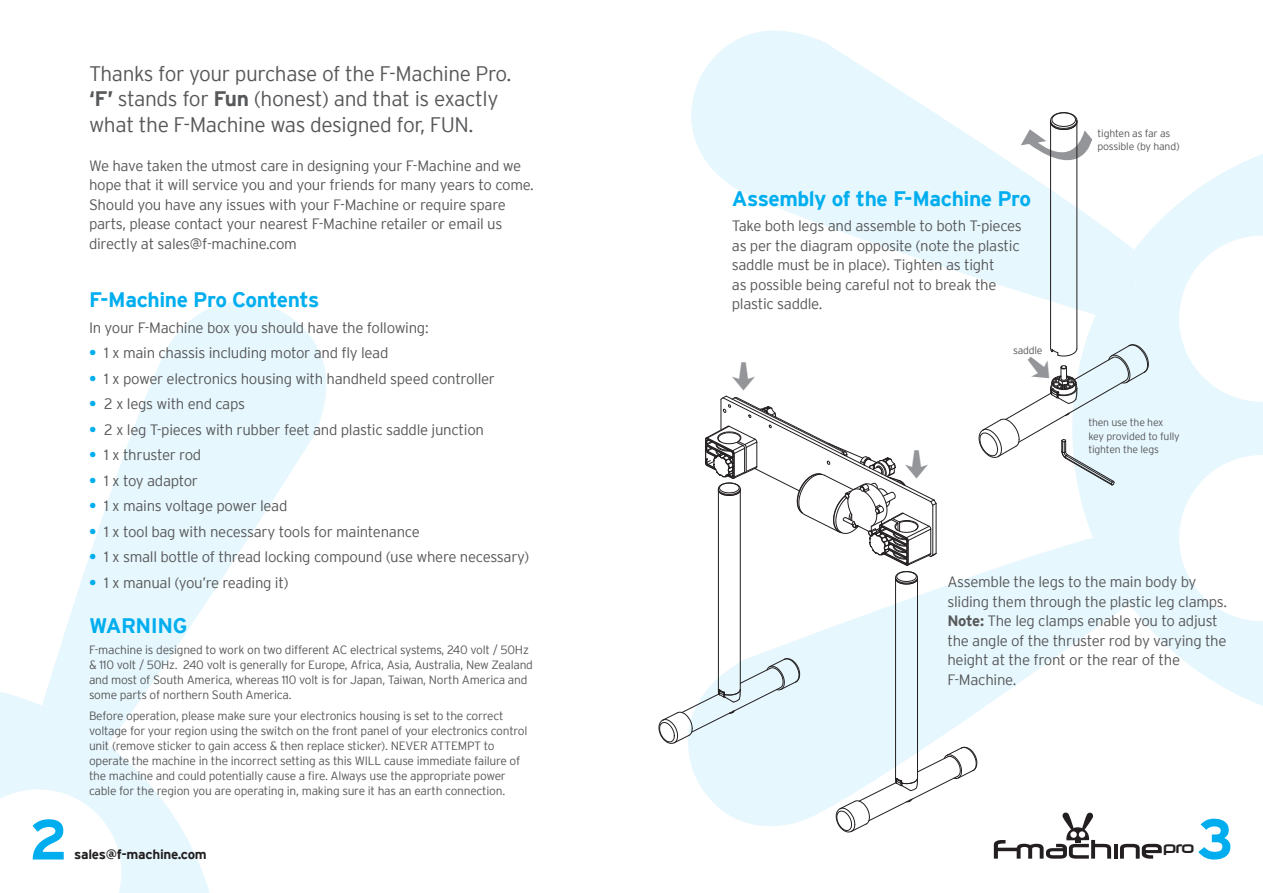
<style>
.page{position:relative;width:1263px;height:893px;background:#fff}
.page>*{position:absolute;margin:0;border:0;box-sizing:border-box;transform-origin:0 0}
.t1{font:700 56.55px "Interstate";color:#00aeef}
.t2{font:22.95px "Pizza Dude Pointers";color:#939598}
.t3{font:300 21px/25.5px "Interstate";letter-spacing:-.02em;color:#57585a}
.t4{font:700 21px "Interstate";letter-spacing:-.02em;color:#00aeef}
.t5{font:300 15px/19.5px "Interstate";letter-spacing:-.02em;color:#57585a}
.t6{font:14.7px "Neuropolitical";color:#231f20}
.t7{font:700 13.5px "Interstate";letter-spacing:-.02em;color:#231f20}
.t8{font:300 12px/15px "Interstate";letter-spacing:-.02em;color:#57585a}
.t9{font:300 10.5px/13.5px "Interstate";letter-spacing:-.02em;color:#57585a}
.s1{font-weight:700}
.s2{font-weight:700;color:#00aeef}
</style>
<div class="page">
<svg style="left:688px;top:544px;width:384px;height:282px;fill:#e6f7fd"></svg>
<svg style="left:691px;top:31px;width:381px;height:284px;fill:#e6f7fd"></svg>
<svg style="left:1072px;top:154px;width:191px;height:552px;fill:#e6f7fd"></svg>
<div style="left:1093px;top:537px;width:39px;height:67px;background:#e6f7fd"></div>
<div style="left:1095px;top:250px;width:41px;height:67px;background:#e6f7fd"></div>
<svg style="left:49px;top:301px;width:277px;height:381px;fill:#e6f7fd"></svg>
<svg style="left:0;top:682px;width:210px;height:211px"></svg>
<div style="left:39px;top:706px;width:68px;height:40px;background:#e6f7fd"></div>
<hr style="left:1114px;top:844px;width:3px;height:15px;background:#231f20">
<svg style="left:1120px;top:844px;width:42px;height:15px"></svg>
<svg style="left:994px;top:811px;width:117px;height:48px"></svg>
<div style="left:1079px;top:831px;width:6px;height:7px;background:#fff;border-radius:50%"></div>
<svg style="left:1070px;top:831px;width:7px;height:7px"></svg>
<hr style="left:1076px;top:122px;width:1px;height:226px;background:#231f20">
<hr style="left:1050px;top:122px;width:1px;height:226px;background:#231f20">
<svg style="left:978px;top:344px;width:171px;height:142px"></svg>
<svg style="left:1021px;top:112px;width:71px;height:71px"></svg>
<hr style="left:917px;top:579px;width:1px;height:199px;background:#231f20">
<hr style="left:895px;top:579px;width:1px;height:199px;background:#231f20">
<hr style="left:740px;top:490px;width:1px;height:199px;background:#231f20">
<hr style="left:718px;top:490px;width:1px;height:199px;background:#231f20">
<svg style="left:835px;top:746px;width:143px;height:87px"></svg>
<svg style="left:658px;top:658px;width:142px;height:86px"></svg>
<svg style="left:705px;top:395px;width:232px;height:190px"></svg>
<h3 class="t3" style="left:89px;top:61px;width:424px">Thanks for your purchase of the F-Machine Pro. <span class="s1">‘F’</span> stands for <span class="s1">Fun</span> (honest) and that is exactly what the F-Machine was designed for, FUN.</h3>
<p class="t5" style="left:89px;top:156px;width:446px">We have taken the utmost care in designing your F-Machine and we hope that it will service you and your friends for many years to come.<br>Should you have any issues with your F-Machine or require spare parts, please contact your nearest F-Machine retailer or email us directly at sales@f-machine.com</p>
<h3 class="t4" style="left:89px;top:288px;width:232px">F-Machine Pro Contents</h3>
<p class="t5" style="left:89px;top:318px;width:341px">In your F-Machine box you should have the following:</p>
<p class="t5" style="left:89px;top:343px;width:301px"><span class="s2">•</span> 1 x main chassis including motor and fly lead</p>
<p class="t5" style="left:89px;top:369px;width:407px"><span class="s2">•</span> 1 x power electronics housing with handheld speed controller</p>
<p class="t5" style="left:89px;top:394px;width:158px"><span class="s2">•</span> 2 x legs with end caps</p>
<p class="t5" style="left:89px;top:420px;width:396px"><span class="s2">•</span> 2 x leg T-pieces with rubber feet and plastic saddle junction</p>
<p class="t5" style="left:89px;top:445px;width:114px"><span class="s2">•</span> 1 x thruster rod</p>
<p class="t5" style="left:89px;top:471px;width:111px"><span class="s2">•</span> 1 x toy adaptor</p>
<p class="t5" style="left:89px;top:496px;width:200px"><span class="s2">•</span> 1 x mains voltage power lead</p>
<p class="t5" style="left:89px;top:522px;width:332px"><span class="s2">•</span> 1 x tool bag with necessary tools for maintenance</p>
<p class="t5" style="left:89px;top:547px;width:442px"><span class="s2">•</span> 1 x small bottle of thread locking compound (use where necessary)</p>
<p class="t5" style="left:89px;top:573px;width:201px"><span class="s2">•</span> 1 x manual (you’re reading it)</p>
<h3 class="t4" style="left:89px;top:614px;width:100px">WARNING</h3>
<p class="t8" style="left:89px;top:642px;width:445px">F-machine is designed to work on two different AC electrical systems, 240 volt / 50Hz &amp; 110 volt / 50Hz. 240 volt is generally for Europe, Africa, Asia, Australia, New Zealand and most of South America, whereas 110 volt is for Japan, Taiwan, North America and some parts of northern South America.</p>
<p class="t8" style="left:89px;top:708px;width:440px">Before operation, please make sure your electronics housing is set to the correct voltage for your region using the switch on the front panel of your electronics control unit (remove sticker to gain access &amp; then replace sticker). NEVER ATTEMPT to operate the machine in the incorrect setting as this WILL cause immediate failure of the machine and could potentially cause a fire. Always use the appropriate power cable for the region you are operating in, making sure it has an earth connection.</p>
<h3 class="t4" style="left:732px;top:187px;width:301px">Assembly of the F-Machine Pro</h3>
<p class="t5" style="left:732px;top:216px;width:292px">Take both legs and assemble to both T-pieces as per the diagram opposite (note the plastic saddle must be in place). Tighten as tight<br>as possible being careful not to break the plastic saddle.</p>
<h2 class="t2" style="left:729px;top:360px;width:27px">W</h2>
<h2 class="t2" style="left:902px;top:448px;width:27px">W</h2>
<p class="t9" style="left:1013px;top:343px;width:31px">saddle</p>
<h2 class="t2" style="left:1025px;top:352px;width:26px">V</h2>
<p class="t9" style="left:1097px;top:126px;width:84px">tighten as far as possible (by hand)</p>
<p class="t9" style="left:1088px;top:416px;width:93px">then use the hex key provided to fully tighten the legs</p>
<p class="t5" style="left:947px;top:572px;width:281px">Assemble the legs to the main body by sliding them through the plastic leg clamps.<br><span class="s1">Note:</span> The leg clamps enable you to adjust the angle of the thruster rod by varying the height at the front or the rear of the F-Machine.</p>
<h1 class="t1" style="left:30px;top:808px;width:39px">2</h1>
<h1 class="t1" style="left:1196px;top:807px;width:39px">3</h1>
<p class="t6" style="left:1163px;top:838px;width:33px">pro</p>
<p class="t7" style="left:74px;top:847px;width:134px">sales@f-machine.com</p>
</div>
